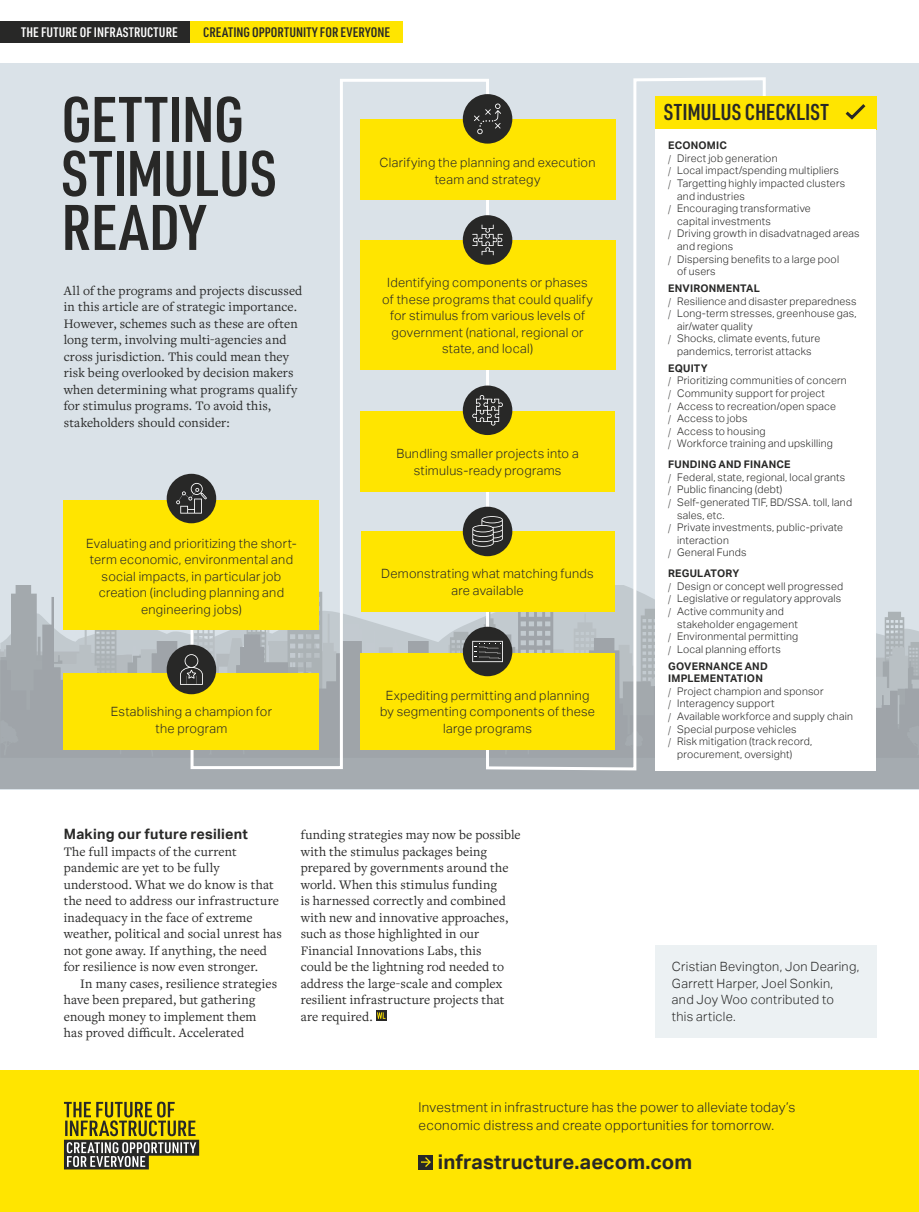
<style>
.page{position:relative;width:919px;height:1212px;background:#fff}
.page>*{position:absolute;margin:0;border:0;box-sizing:border-box;transform-origin:0 0}
.t1{font:600 63px/54px "URWDIN Cond";color:#282827}
.t2{font:600 22.5px "URWDIN Cond";color:#282827}
.t3{font:700 20.25px "AECOM Sans";color:#282827}
.t4{font:700 14.25px "AECOM Sans";letter-spacing:.015em;color:#282827}
.t5{font:13.5px/16.5px "Freight Text Pro";letter-spacing:.005em;color:#282827}
.t6{font:300 13.5px/18px "AECOM Sans";letter-spacing:.02em;color:#282827}
.t7{font:600 13.5px "URWDIN Cond";letter-spacing:.005em;color:#282827}
.t8{font:600 13.5px "URWDIN Cond";letter-spacing:.005em;color:#fff}
.t9{font:300 12.75px/16.5px "AECOM Sans";letter-spacing:.02em;color:#282827;text-align:center}
.t10{font:300 10.5px/12.6px "AECOM Sans";letter-spacing:.02em;color:#282827}
.t11{font:700 10.5px "AECOM Sans";letter-spacing:.02em;color:#282827}
.s1{font-family:"Freight Text Pro";font-weight:400}
.s2{font-weight:700}
</style>
<div class="page">
<div style="left:0;top:64px;width:918px;height:726px;background:#dae2e8"></div>
<div style="left:0;top:712px;width:918px;height:77px;background:#a5abb0"></div>
<svg style="left:882px;top:612px;width:36px;height:144px"></svg>
<div style="left:376px;top:1010px;width:10px;height:11px;background:#282827"></div>
<svg style="left:377px;top:1012px;width:8px;height:7px"></svg>
<div style="left:655px;top:945px;width:222px;height:92px;background:#ecf1f3"></div>
<svg style="left:189px;top:77px;width:577px;height:694px"></svg>
<div style="left:64px;top:673px;width:255px;height:76px;background:#ffe500"></div>
<svg style="left:0;top:606px;width:220px;height:150px"></svg>
<div style="left:64px;top:500px;width:255px;height:130px;background:#ffe500"></div>
<div style="left:167px;top:474px;width:49px;height:49px;background:#282827;border-radius:50%"></div>
<svg style="left:176px;top:483px;width:31px;height:31px"></svg>
<div style="left:360px;top:120px;width:255px;height:80px;background:#ffe500"></div>
<div style="left:360px;top:240px;width:255px;height:130px;background:#ffe500"></div>
<div style="left:360px;top:411px;width:255px;height:80px;background:#ffe500"></div>
<div style="left:360px;top:531px;width:254px;height:80px;background:#ffe500"></div>
<div style="left:360px;top:652px;width:255px;height:97px;background:#ffe500"></div>
<div style="left:463px;top:215px;width:49px;height:50px;background:#282827;border-radius:50%"></div>
<svg style="left:472px;top:225px;width:31px;height:30px"></svg>
<svg style="left:401px;top:611px;width:195px;height:143px"></svg>
<div style="left:463px;top:507px;width:49px;height:49px;background:#282827;border-radius:50%"></div>
<svg style="left:472px;top:516px;width:31px;height:31px"></svg>
<div style="left:463px;top:94px;width:49px;height:50px;background:#282827;border-radius:50%"></div>
<svg style="left:474px;top:104px;width:27px;height:30px"></svg>
<div style="left:463px;top:385px;width:49px;height:50px;background:#282827;border-radius:50%"></div>
<svg style="left:472px;top:395px;width:31px;height:31px"></svg>
<div style="left:655px;top:96px;width:221px;height:33px;background:#ffe500"></div>
<svg style="left:845px;top:104px;width:21px;height:16px"></svg>
<div style="left:655px;top:129px;width:220px;height:642px;background:#fff"></div>
<div style="left:0;top:21px;width:190px;height:22px;background:#282827"></div>
<div style="left:190px;top:21px;width:213px;height:22px;background:#ffe500"></div>
<div style="left:0;top:1070px;width:918px;height:142px;background:#ffe500"></div>
<div style="left:418px;top:1155px;width:15px;height:14px;background:#282827"></div>
<svg style="left:421px;top:1157px;width:10px;height:10px"></svg>
<svg style="left:64px;top:1102px;width:135px;height:67px"></svg>
<p class="t8" style="left:21px;top:23px;width:158px">THE FUTURE OF INFRASTRUCTURE</p>
<p class="t7" style="left:203px;top:23px;width:188px">CREATING OPPORTUNITY FOR EVERYONE</p>
<h1 class="t1" style="left:61px;top:90px;width:217px">GETTING<br>STIMULUS<br>READY</h1>
<p class="t5" style="left:64px;top:282px;width:240px">All of the programs and projects discussed in this article are of strategic importance.<br>However, schemes such as these are often long term, involving multi-agencies and cross jurisdiction. This could mean they risk being overlooked by decision makers when determining what programs qualify for stimulus programs. To avoid this, stakeholders should consider:</p>
<p class="t9" style="left:86px;top:535px;width:212px">Evaluating and prioritizing the short&shy;term economic, environmental and social impacts, in particular job creation (including planning and engineering jobs)</p>
<p class="t9" style="left:111px;top:704px;width:163px">Establishing a champion for the program</p>
<p class="t9" style="left:379px;top:154px;width:217px">Clarifying the planning and execution team and strategy</p>
<p class="t9" style="left:382px;top:275px;width:212px">Identifying components or phases of these programs that could qualify for stimulus from various levels of government (national, regional or state, and local)</p>
<p class="t9" style="left:396px;top:446px;width:184px">Bundling smaller projects into a stimulus-ready programs</p>
<p class="t9" style="left:381px;top:566px;width:214px">Demonstrating what matching funds are available</p>
<p class="t9" style="left:380px;top:687px;width:216px">Expediting permitting and planning by segmenting components of these large programs</p>
<p class="t4" style="left:64px;top:826px;width:185px">Making our future resilient</p>
<p class="t5" style="left:64px;top:843px;width:220px">The full impacts of the current pandemic are yet to be fully understood. What we do know is that the need to address our infrastructure inadequacy in the face of extreme weather, political and social unrest has not gone away. If anything, the need for resilience is now even stronger.</p>
<p class="t5" style="left:64px;top:975px;width:215px;text-indent:16px">In many cases, resilience strategies have been prepared, but gathering enough money to implement them has proved difficult. Accelerated</p>
<p class="t5" style="left:301px;top:826px;width:221px">funding strategies may now be possible with the stimulus packages being prepared by governments around the world. When this stimulus funding<br>is harnessed correctly and combined with new and innovative approaches, such as those highlighted in our Financial Innovations Labs, this<br>could be the lightning rod needed to address the large-scale and complex resilient infrastructure projects that are required.</p>
<h2 class="t2" style="left:664px;top:97px;width:166px">STIMULUS CHECKLIST</h2>
<p class="t11" style="left:668px;top:139px;width:60px">ECONOMIC</p>
<p class="t10" style="left:668px;top:152px;width:111px"><span class="s1">/</span> Direct job generation</p>
<p class="t10" style="left:668px;top:164px;width:172px"><span class="s1">/</span> Local impact/spending multipliers</p>
<p class="t10" style="left:668px;top:177px;width:178px"><span class="s1">/</span> Targetting highly impacted clusters</p>
<p class="t10" style="left:677px;top:190px;width:69px">and industries</p>
<p class="t10" style="left:668px;top:202px;width:144px"><span class="s1">/</span> Encouraging transformative</p>
<p class="t10" style="left:677px;top:215px;width:95px">capital investments</p>
<p class="t10" style="left:668px;top:227px;width:193px"><span class="s1">/</span> Driving growth in disadvatnaged areas</p>
<p class="t10" style="left:677px;top:240px;width:58px">and regions</p>
<p class="t10" style="left:668px;top:253px;width:172px"><span class="s1">/</span> Dispersing benefits to a large pool</p>
<p class="t10" style="left:677px;top:265px;width:40px">of users</p>
<p class="t11" style="left:668px;top:282px;width:93px">ENVIRONMENTAL</p>
<p class="t10" style="left:668px;top:295px;width:190px"><span class="s1">/</span> Resilience and disaster preparedness</p>
<p class="t10" style="left:668px;top:307px;width:190px"><span class="s1">/</span> Long-term stresses, greenhouse gas,</p>
<p class="t10" style="left:677px;top:320px;width:77px">air/water quality</p>
<p class="t10" style="left:668px;top:332px;width:154px"><span class="s1">/</span> Shocks, climate events, future</p>
<p class="t10" style="left:677px;top:345px;width:136px">pandemics, terrorist attacks</p>
<p class="t10" style="left:668px;top:362px;width:180px"><span class="s2">EQUITY<br></span><span class="s1">/</span> Prioritizing communities of concern <span class="s1">/</span> Community support for project<br><span class="s1">/</span> Access to recreation/open space<br><span class="s1">/</span> Access to jobs<br><span class="s1">/</span> Access to housing<br><span class="s1">/</span> Workforce training and upskilling</p>
<p class="t11" style="left:668px;top:458px;width:124px">FUNDING AND FINANCE</p>
<p class="t10" style="left:668px;top:471px;width:178px"><span class="s1">/</span> Federal, state, regional, local grants</p>
<p class="t10" style="left:668px;top:483px;width:116px"><span class="s1">/</span> Public financing (debt)</p>
<p class="t10" style="left:668px;top:496px;width:185px"><span class="s1">/</span> Self-generated TIF, BD/SSA. toll, land</p>
<p class="t10" style="left:677px;top:509px;width:49px">sales, etc.</p>
<p class="t10" style="left:668px;top:521px;width:176px"><span class="s1">/</span> Private investments, public-private</p>
<p class="t10" style="left:677px;top:534px;width:53px">interaction</p>
<p class="t10" style="left:668px;top:546px;width:80px"><span class="s1">/</span> General Funds</p>
<p class="t11" style="left:668px;top:567px;width:73px">REGULATORY</p>
<p class="t10" style="left:668px;top:580px;width:176px"><span class="s1">/</span> Design or concept well progressed</p>
<p class="t10" style="left:668px;top:592px;width:175px"><span class="s1">/</span> Legislative or regulatory approvals</p>
<p class="t10" style="left:668px;top:605px;width:117px"><span class="s1">/</span> Active community and</p>
<p class="t10" style="left:677px;top:618px;width:122px">stakeholder engagement</p>
<p class="t10" style="left:668px;top:630px;width:132px"><span class="s1">/</span> Environmental permitting</p>
<p class="t10" style="left:668px;top:643px;width:114px"><span class="s1">/</span> Local planning efforts</p>
<p class="t11" style="left:668px;top:660px;width:101px">GOVERNANCE AND</p>
<p class="t11" style="left:668px;top:672px;width:96px">IMPLEMENTATION</p>
<p class="t10" style="left:668px;top:685px;width:157px"><span class="s1">/</span> Project champion and sponsor</p>
<p class="t10" style="left:668px;top:697px;width:108px"><span class="s1">/</span> Interagency support</p>
<p class="t10" style="left:668px;top:710px;width:186px"><span class="s1">/</span> Available workforce and supply chain</p>
<p class="t10" style="left:668px;top:723px;width:130px"><span class="s1">/</span> Special purpose vehicles</p>
<p class="t10" style="left:668px;top:735px;width:146px"><span class="s1">/</span> Risk mitigation (track record,</p>
<p class="t10" style="left:677px;top:748px;width:117px">procurement, oversight)</p>
<p class="t9" style="left:672px;top:959px;width:189px;text-align:left">Cristian Bevington, Jon Dearing,<br>Garrett Harper, Joel Sonkin,<br>and Joy Woo contributed to<br>this article.</p>
<p class="t6" style="left:418px;top:1099px;width:378px">Investment in infrastructure has the power to alleviate today’s economic distress and create opportunities for tomorrow.</p>
<h3 class="t3" style="left:438px;top:1150px;width:256px">infrastructure.aecom.com</h3>
</div>
